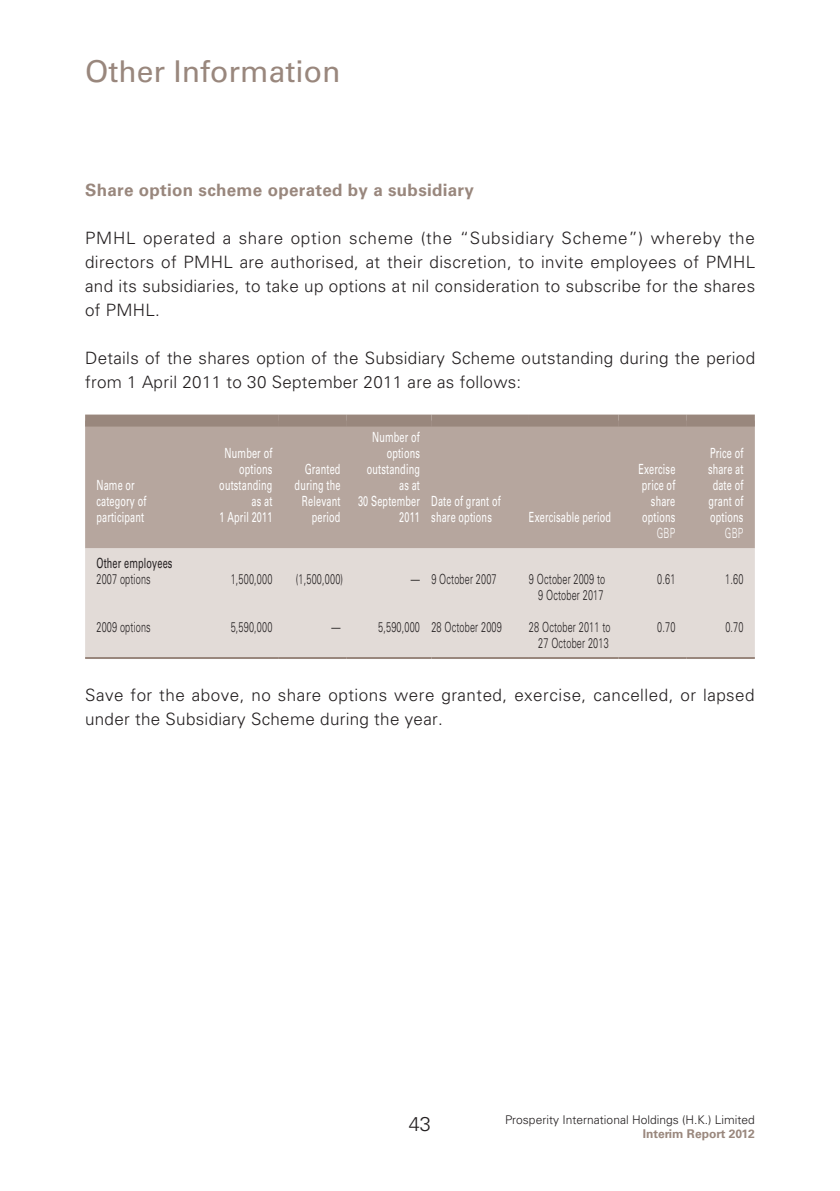
<style>
.page{position:relative;width:840px;height:1191px;background:#fff}
.page>*{position:absolute;margin:0;border:0;box-sizing:border-box;transform-origin:0 0}
.t1{font:30px "Univers LT Std";color:#99877d}
.t2{font:300 20px "Univers LT Std";color:#231f20}
.t3{font:300 17px/24px "Univers LT Std";letter-spacing:.015em;color:#231f20}
.t4{font:700 17px "Univers LT Std";letter-spacing:.015em;color:#99877d}
.t5{font:14px/16px "Univers LT Std";letter-spacing:.015em;color:#fff;text-align:right;scale:.65 1}
.t6{font:300 14px/16px "Univers LT Std";letter-spacing:.015em;color:#231f20;text-align:center;scale:.65 1}
.t7{font:14px "Univers LT Std";letter-spacing:.015em;color:#231f20;scale:.65 1}
.t8{font:300 14px "Univers LT Std";letter-spacing:.015em;color:#fff;scale:.65 1}
.t9{font:300 12px "Univers LT Std";color:#231f20}
.t10{font:700 12px "Univers LT Std";color:#99877d}
</style>
<div class="page">
<div style="left:85px;top:426px;width:669px;height:122px;background:#b6a69e"></div>
<div style="left:85px;top:548px;width:669px;height:109px;background:#e2dbd7"></div>
<div style="left:85px;top:414px;width:125px;height:12px;background:#99877d"></div>
<div style="left:210px;top:414px;width:68px;height:12px;background:#99877d"></div>
<div style="left:278px;top:414px;width:68px;height:12px;background:#99877d"></div>
<div style="left:346px;top:414px;width:85px;height:12px;background:#99877d"></div>
<div style="left:431px;top:414px;width:97px;height:12px;background:#99877d"></div>
<div style="left:528px;top:414px;width:90px;height:12px;background:#99877d"></div>
<div style="left:618px;top:414px;width:68px;height:12px;background:#99877d"></div>
<div style="left:686px;top:414px;width:68px;height:12px;background:#99877d"></div>
<hr style="left:85px;top:657px;width:125px;height:2px;background:#99877d">
<hr style="left:210px;top:657px;width:68px;height:2px;background:#99877d">
<hr style="left:278px;top:657px;width:68px;height:2px;background:#99877d">
<hr style="left:346px;top:657px;width:85px;height:2px;background:#99877d">
<hr style="left:431px;top:657px;width:97px;height:2px;background:#99877d">
<hr style="left:528px;top:657px;width:90px;height:2px;background:#99877d">
<hr style="left:618px;top:657px;width:68px;height:2px;background:#99877d">
<hr style="left:686px;top:657px;width:68px;height:2px;background:#99877d">
<h1 class="t1" style="left:85px;top:53px;width:256px">Other Information</h1>
<p class="t4" style="left:85px;top:180px;width:390px">Share option scheme operated by a subsidiary</p>
<p class="t3" style="left:85px;top:226px;width:671px;text-align:justify">PMHL operated a share option scheme (the “Subsidiary Scheme”) whereby the directors of PMHL are authorised, at their discretion, to invite employees of PMHL and its subsidiaries, to take up options at nil consideration to subscribe for the shares of PMHL.</p>
<p class="t3" style="left:85px;top:346px;width:671px">Details of the shares option of the Subsidiary Scheme outstanding during the period from 1 April 2011 to 30 September 2011 are as follows:</p>
<p class="t5" style="left:96px;top:477px;width:79px;text-align:left">Name or category of participant</p>
<p class="t5" style="left:219px;top:445px;width:83px">Number of options outstanding as at<br>1 April 2011</p>
<p class="t5" style="left:294px;top:461px;width:72px">Granted during the<br>Relevant period</p>
<p class="t5" style="left:358px;top:429px;width:97px">Number of options outstanding as at<br>30 September<br>2011</p>
<p class="t5" style="left:431px;top:493px;width:109px;text-align:left">Date of grant of share options</p>
<p class="t5" style="left:528px;top:509px;width:128px">Exercisable period</p>
<p class="t5" style="left:638px;top:461px;width:58px">Exercise price of share options</p>
<p class="t5" style="left:707px;top:445px;width:56px;text-align:center">Price of share at date of grant of options</p>
<p class="t8" style="left:656px;top:524px;width:30px">GBP</p>
<p class="t8" style="left:724px;top:524px;width:30px">GBP</p>
<p class="t7" style="left:96px;top:554px;width:118px">Other employees</p>
<p class="t6" style="left:96px;top:571px;width:85px">2007 options</p>
<p class="t6" style="left:230px;top:571px;width:66px">1,500,000</p>
<p class="t6" style="left:296px;top:571px;width:74px">(1,500,000)</p>
<p class="t6" style="left:410px;top:571px;width:133px">— 9 October 2007</p>
<p class="t6" style="left:528px;top:571px;width:119px">9 October 2009 to<br>9 October 2017</p>
<p class="t6" style="left:656px;top:571px;width:29px">0.61</p>
<p class="t6" style="left:725px;top:571px;width:29px">1.60</p>
<p class="t6" style="left:96px;top:619px;width:85px">2009 options</p>
<p class="t6" style="left:230px;top:619px;width:66px">5,590,000</p>
<p class="t6" style="left:331px;top:619px;width:16px">—</p>
<p class="t6" style="left:378px;top:619px;width:191px">5,590,000 28 October 2009</p>
<p class="t6" style="left:528px;top:619px;width:127px">28 October 2011 to<br>27 October 2013</p>
<p class="t6" style="left:656px;top:619px;width:29px">0.70</p>
<p class="t6" style="left:725px;top:619px;width:29px">0.70</p>
<p class="t3" style="left:85px;top:683px;width:670px">Save for the above, no share options were granted, exercise, cancelled, or lapsed under the Subsidiary Scheme during the year.</p>
<p class="t2" style="left:408px;top:1111px;width:24px">43</p>
<p class="t9" style="left:505px;top:1112px;width:251px">Prosperity International Holdings (H.K.) Limited</p>
<p class="t10" style="left:642px;top:1127px;width:113px">Interim Report 2012</p>
</div>
